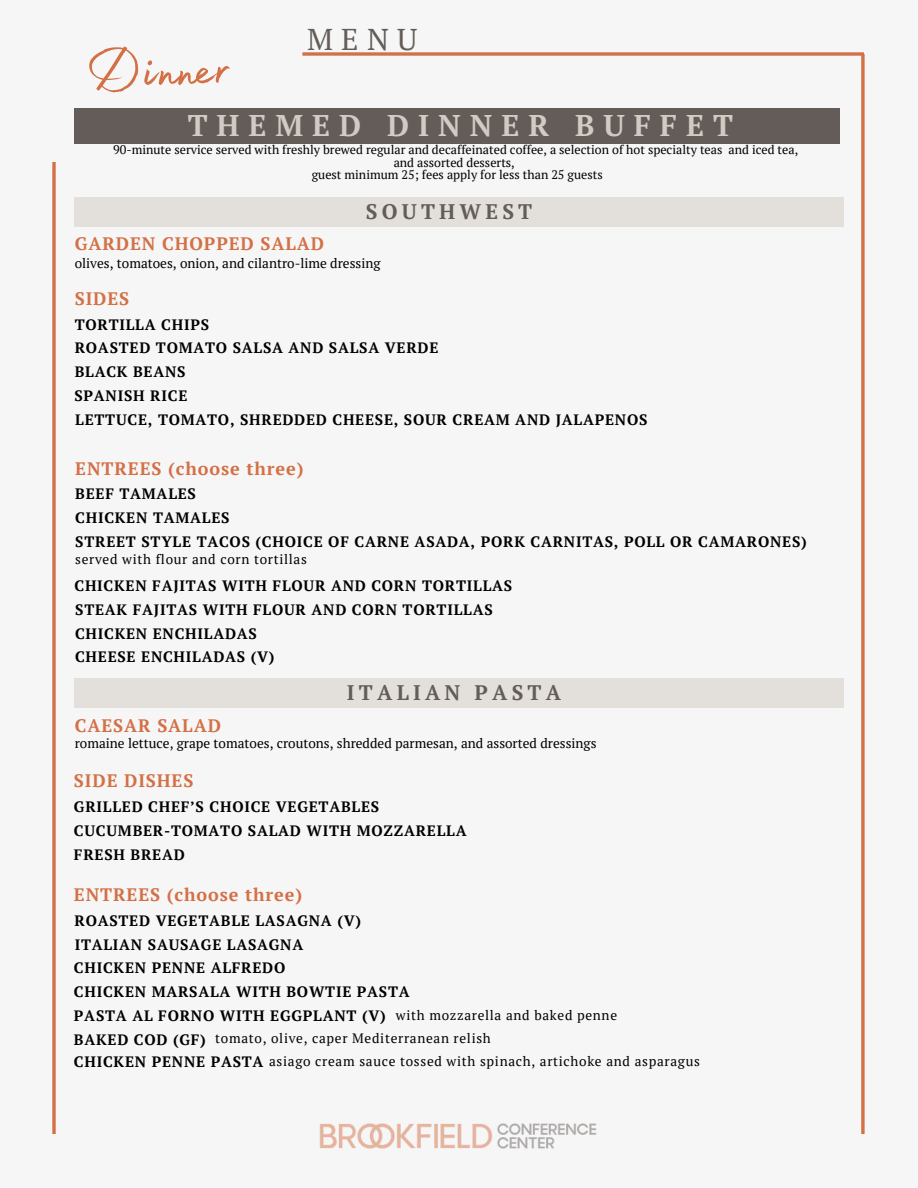
<style>
.page{position:relative;width:918px;height:1188px;background:#f6f6f6}
.page>*{position:absolute;margin:0;border:0;box-sizing:border-box;transform-origin:0 0}
.t1{font:75px "Madelyn Fill";color:#d37046}
.t2{font:30px "PT Serif";color:#645c59}
.t3{font:700 29.85px "PT Serif";letter-spacing:.3em;color:#d0cbc3}
.t4{font:700 21px "PT Serif";letter-spacing:.2em;color:#645c59}
.t5{font:700 18px "PT Serif";letter-spacing:.05em;color:#d37046}
.t6{font:700 15px/23.7px "PT Serif";letter-spacing:.05em;color:#000}
.t7{font:13.5px "PT Serif";letter-spacing:.05em;color:#000}
.t8{font:13.5px "PT Serif";color:#000}
.t9{font:12.45px/12.5px "PT Serif";color:#000;text-align:center}
.s1{font-weight:700;font-size:15px}
</style>
<div class="page">
<svg style="left:302px;top:52px;width:562px;height:4px;fill:#dd997c"></svg>
<svg style="left:52px;top:162px;width:4px;height:972px"></svg>
<svg style="left:861px;top:54px;width:4px;height:1080px;fill:#d37046"></svg>
<img style="left:319px;top:1123px;width:278px;height:26px">
<div style="left:75px;top:108px;width:765px;height:36px;background:#645c59"></div>
<div style="left:75px;top:197px;width:768px;height:30px;background:#e3e0dc"></div>
<div style="left:75px;top:678px;width:768px;height:30px;background:#e3e0dc"></div>
<h2 class="t2" style="left:307px;top:20px;width:112px">MENU</h2>
<h1 class="t1" style="left:85px;top:12px;width:146px">Dinner</h1>
<h3 class="t3" style="left:188px;top:106px;width:547px">THEMED DINNER BUFFET</h3>
<p class="t9" style="left:113px;top:143px;width:686px">90-minute service served with freshly brewed regular and decaffeinated coffee, a selection of hot specialty teas and iced tea, and assorted desserts,<br>guest minimum 25; fees apply for less than 25 guests</p>
<h3 class="t4" style="left:366px;top:197px;width:168px">SOUTHWEST</h3>
<p class="t8" style="left:75px;top:255px;width:307px">olives, tomatoes, onion, and cilantro-lime dressing</p>
<p class="t5" style="left:75px;top:231px;width:251px">GARDEN CHOPPED SALAD</p>
<p class="t5" style="left:75px;top:286px;width:56px">SIDES</p>
<p class="t6" style="left:75px;top:336px;width:365px">ROASTED TOMATO SALSA AND SALSA VERDE<br>BLACK BEANS</p>
<p class="t6" style="left:75px;top:312px;width:136px">TORTILLA CHIPS</p>
<p class="t6" style="left:75px;top:384px;width:114px">SPANISH RICE</p>
<p class="t6" style="left:75px;top:407px;width:574px">LETTUCE, TOMATO, SHREDDED CHEESE, SOUR CREAM AND JALAPENOS</p>
<p class="t5" style="left:75px;top:457px;width:230px">ENTREES (choose three)</p>
<p class="t6" style="left:75px;top:482px;width:122px">BEEF TAMALES</p>
<p class="t6" style="left:75px;top:506px;width:733px">CHICKEN TAMALES<br>STREET STYLE TACOS (CHOICE OF CARNE ASADA, PORK CARNITAS, POLL OR CAMARONES)</p>
<p class="t7" style="left:75px;top:550px;width:233px">served with flour and corn tortillas</p>
<p class="t6" style="left:75px;top:574px;width:439px">CHICKEN FAJITAS WITH FLOUR AND CORN TORTILLAS</p>
<p class="t6" style="left:75px;top:597px;width:419px">STEAK FAJITAS WITH FLOUR AND CORN TORTILLAS<br>CHICKEN ENCHILADAS<br>CHEESE ENCHILADAS (V)</p>
<h3 class="t4" style="left:347px;top:679px;width:216px">ITALIAN PASTA</h3>
<p class="t8" style="left:75px;top:734px;width:523px">romaine lettuce, grape tomatoes, croutons, shredded parmesan, and assorted dressings</p>
<p class="t5" style="left:75px;top:714px;width:148px">CAESAR SALAD</p>
<p class="t5" style="left:74px;top:769px;width:121px">SIDE DISHES</p>
<p class="t6" style="left:74px;top:819px;width:394px">CUCUMBER-TOMATO SALAD WITH MOZZARELLA<br>FRESH BREAD</p>
<p class="t6" style="left:74px;top:795px;width:307px">GRILLED CHEF’S CHOICE VEGETABLES</p>
<p class="t5" style="left:74px;top:882px;width:230px">ENTREES (choose three)</p>
<p class="t6" style="left:75px;top:932px;width:230px">ITALIAN SAUSAGE LASAGNA</p>
<p class="t6" style="left:75px;top:908px;width:288px">ROASTED VEGETABLE LASAGNA (V)</p>
<p class="t6" style="left:74px;top:956px;width:213px">CHICKEN PENNE ALFREDO</p>
<p class="t6" style="left:74px;top:1003px;width:313px">PASTA AL FORNO WITH EGGPLANT (V)</p>
<p class="t7" style="left:74px;top:1030px;width:418px"><span class="s1">BAKED COD (GF)</span> tomato, olive, caper Mediterranean relish</p>
<p class="t6" style="left:74px;top:1050px;width:191px">CHICKEN PENNE PASTA</p>
<p class="t6" style="left:74px;top:980px;width:337px">CHICKEN MARSALA WITH BOWTIE PASTA</p>
<p class="t7" style="left:396px;top:1006px;width:223px">with mozzarella and baked penne</p>
<p class="t7" style="left:269px;top:1052px;width:432px">asiago cream sauce tossed with spinach, artichoke and asparagus</p>
</div>
